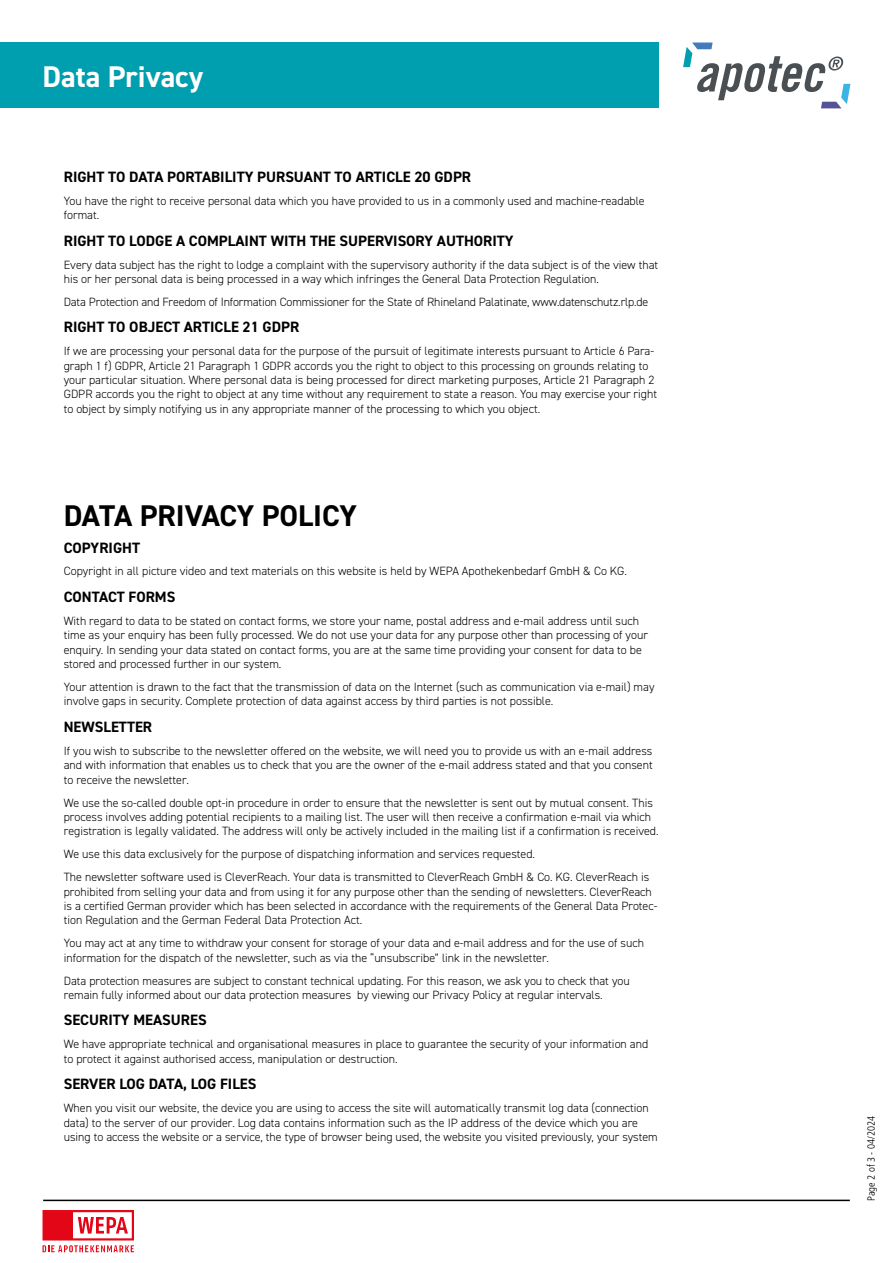
<style>
.page{position:relative;width:893px;height:1263px;background:#fff}
.page>*{position:absolute;margin:0;border:0;box-sizing:border-box;transform-origin:0 0}
.t1{font:700 30px "DIN2014";letter-spacing:-.01em;color:#000}
.t2{font:700 30px "DIN2014";color:#fff}
.t3{font:700 15px "DIN2014";color:#000}
.t4{font:300 12px/14.4px "DIN2014";color:#000}
.t5{font:300 condensed 10.5px "Frutiger LT Std";color:#000}
</style>
<div class="page">
<hr style="left:43px;top:1199px;width:807px;height:2px;background:#000">
<svg style="left:43px;top:1210px;width:91px;height:42px"></svg>
<svg style="left:683px;top:43px;width:167px;height:65px"></svg>
<div style="left:0;top:43px;width:659px;height:65px;background:#009faf"></div>
<h1 class="t2" style="left:43px;top:57px;width:162px">Data Privacy</h1>
<p class="t3" style="left:64px;top:167px;width:409px">RIGHT TO DATA PORTABILITY PURSUANT TO ARTICLE 20 GDPR</p>
<p class="t4" style="left:64px;top:193px;width:582px">You have the right to receive personal data which you have provided to us in a commonly used and machine-readable format.</p>
<p class="t3" style="left:64px;top:230px;width:451px">RIGHT TO LODGE A COMPLAINT WITH THE SUPERVISORY AUTHORITY</p>
<p class="t4" style="left:64px;top:257px;width:596px">Every data subject has the right to lodge a complaint with the supervisory authority if the data subject is of the view that his or her personal data is being processed in a way which infringes the General Data Protection Regulation.</p>
<p class="t4" style="left:64px;top:294px;width:586px">Data Protection and Freedom of Information Commissioner for the State of Rhineland Palatinate, www.datenschutz.rlp.de</p>
<p class="t3" style="left:64px;top:317px;width:237px">RIGHT TO OBJECT ARTICLE 21 GDPR</p>
<p class="t4" style="left:64px;top:344px;width:595px">If we are processing your personal data for the purpose of the pursuit of legitimate interests pursuant to Article 6 Para&shy;graph 1 f) GDPR, Article 21 Paragraph 1 GDPR accords you the right to object to this processing on grounds relating to your particular situation. Where personal data is being processed for direct marketing purposes, Article 21 Paragraph 2<br>GDPR accords you the right to object at any time without any requirement to state a reason. You may exercise your right to object by simply notifying us in any appropriate manner of the processing to which you object.</p>
<h1 class="t1" style="left:64px;top:496px;width:295px">DATA PRIVACY POLICY</h1>
<p class="t3" style="left:64px;top:537px;width:78px">COPYRIGHT</p>
<p class="t4" style="left:64px;top:564px;width:565px">Copyright in all picture video and text materials on this website is held by WEPA Apothekenbedarf GmbH &amp; Co KG.</p>
<p class="t3" style="left:64px;top:587px;width:113px">CONTACT FORMS</p>
<p class="t4" style="left:64px;top:614px;width:586px">With regard to data to be stated on contact forms, we store your name, postal address and e-mail address until such time as your enquiry has been fully processed. We do not use your data for any purpose other than processing of your enquiry. In sending your data stated on contact forms, you are at the same time providing your consent for data to be stored and processed further in our system.</p>
<p class="t4" style="left:64px;top:680px;width:592px">Your attention is drawn to the fact that the transmission of data on the Internet (such as communication via e-mail) may involve gaps in security. Complete protection of data against access by third parties is not possible.</p>
<p class="t3" style="left:64px;top:717px;width:90px">NEWSLETTER</p>
<p class="t4" style="left:64px;top:743px;width:590px;text-align:justify">If you wish to subscribe to the newsletter offered on the website, we will need you to provide us with an e-mail address and with information that enables us to check that you are the owner of the e-mail address stated and that you consent to receive the newsletter.</p>
<p class="t4" style="left:64px;top:795px;width:596px">We use the so-called double opt-in procedure in order to ensure that the newsletter is sent out by mutual consent. This process involves adding potential recipients to a mailing list. The user will then receive a confirmation e-mail via which registration is legally validated. The address will only be actively included in the mailing list if a confirmation is received.</p>
<p class="t4" style="left:64px;top:843px;width:587px;line-height:23px">We use this data exclusively for the purpose of dispatching information and services requested.<br>The newsletter software used is CleverReach. Your data is transmitted to CleverReach GmbH &amp; Co. KG. CleverReach is</p>
<p class="t4" style="left:64px;top:884px;width:595px">prohibited from selling your data and from using it for any purpose other than the sending of newsletters. CleverReach is a certified German provider which has been selected in accordance with the requirements of the General Data Protec&shy;tion Regulation and the German Federal Data Protection Act.</p>
<p class="t4" style="left:64px;top:936px;width:582px">You may act at any time to withdraw your consent for storage of your data and e-mail address and for the use of such information for the dispatch of the newsletter, such as via the “unsubscribe” link in the newsletter.</p>
<p class="t4" style="left:64px;top:973px;width:567px">Data protection measures are subject to constant technical updating. For this reason, we ask you to check that you remain fully informed about our data protection measures by viewing our Privacy Policy at regular intervals.</p>
<p class="t3" style="left:64px;top:1010px;width:144px">SECURITY MEASURES</p>
<p class="t4" style="left:64px;top:1037px;width:586px">We have appropriate technical and organisational measures in place to guarantee the security of your information and to protect it against authorised access, manipulation or destruction.</p>
<p class="t3" style="left:64px;top:1074px;width:194px">SERVER LOG DATA, LOG FILES</p>
<p class="t4" style="left:64px;top:1101px;width:596px">When you visit our website, the device you are using to access the site will automatically transmit log data (connection data) to the server of our provider. Log data contains information such as the IP address of the device which you are using to access the website or a service, the type of browser being used, the website you visited previously, your system</p>
<p class="t5" style="left:865px;top:1201px;width:87px;rotate:-90deg">Page 2 of 3 - 04/2024</p>
</div>
